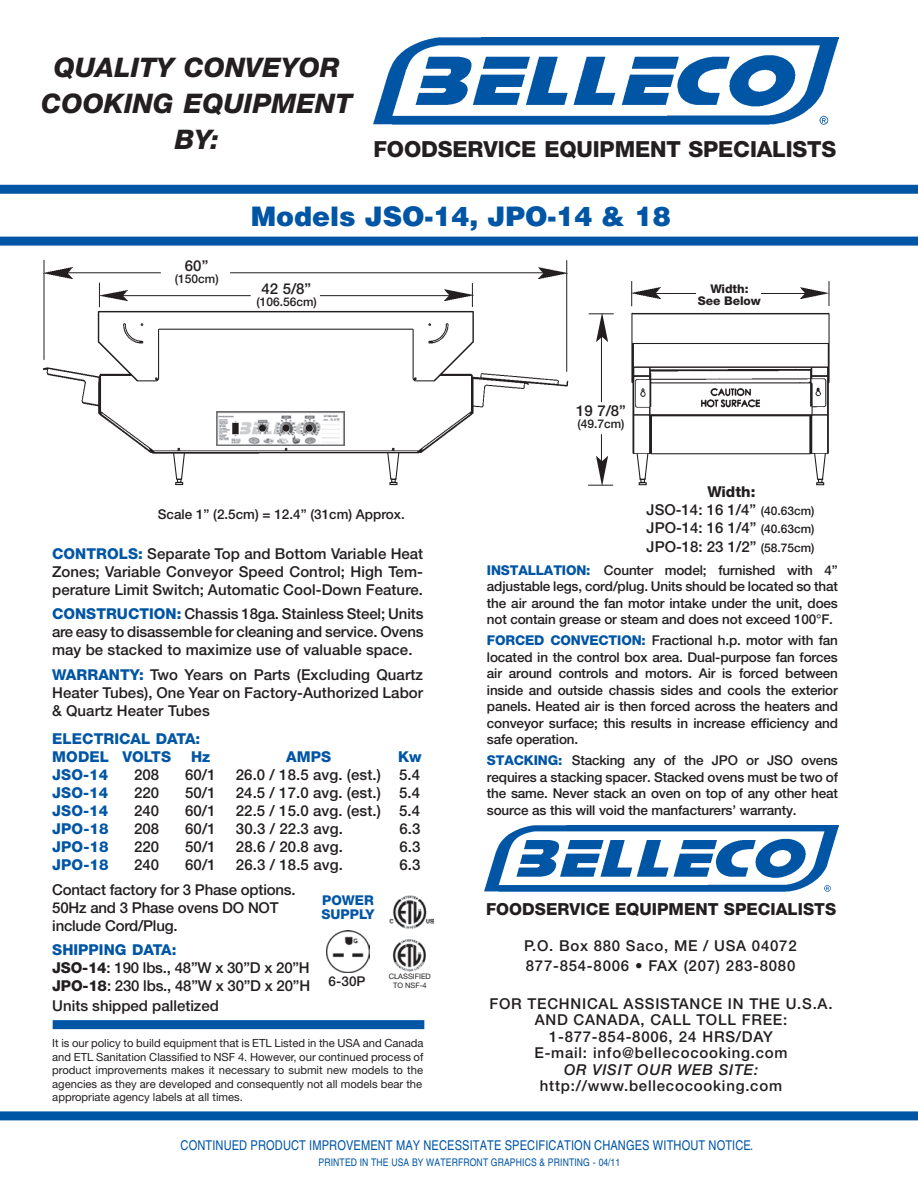
<style>
.page{position:relative;width:918px;height:1188px;background:#fff}
.page>*{position:absolute;margin:0;border:0;box-sizing:border-box;transform-origin:0 0}
.t1{font:italic 800 27px/36px "Helvetica Neue";letter-spacing:.005em;color:#231f20;text-align:center}
.t2{font:900 27px "Helvetica";color:#0155a5}
.t3{font:800 22.2px "Helvetica Neue";letter-spacing:-.005em;color:#231f20}
.t4{font:800 16.65px "Helvetica Neue";color:#231f20}
.t5{font:500 15px/18px "Helvetica Neue";letter-spacing:.005em;color:#231f20;text-align:justify}
.t6{font:500 15px/16.5px "Helvetica Neue";letter-spacing:.05em;color:#231f20;text-align:center}
.t7{font:500 15px/18px "Helvetica Neue";letter-spacing:-.015em;color:#231f20}
.t8{font:800 15px/18px "Helvetica Neue";letter-spacing:.005em;color:#0155a5}
.t9{font:italic 500 15px "Helvetica Neue";letter-spacing:.05em;color:#231f20}
.t10{font:500 13.5px/16.5px "Helvetica Neue";letter-spacing:-.01em;color:#231f20;text-align:justify}
.t11{font:condensed 13.5px "Helvetica";letter-spacing:.01em;color:#0155a5}
.t12{font:800 13.5px/13.5px "Helvetica Neue";color:#0155a5}
.t13{font:500 12px "Helvetica Neue";color:#231f20}
.t14{font:800 12px/12px "Helvetica Neue";color:#231f20;text-align:center}
.t15{font:11.25px/13.5px "Helvetica Neue";color:#231f20;text-align:justify}
.t16{font:condensed 10.5px "Helvetica";letter-spacing:.015em;color:#0155a5}
.t17{font:7.5px/9px "Helvetica Neue";color:#231f20;text-align:center}
.s1{font-weight:800;color:#0155a5}
.s2{color:#fff}
.s3{font-weight:800}
.s4{font-size:12px}
</style>
<div class="page">
<img style="left:374px;top:38px;width:465px;height:87px">
<div style="left:0;top:185px;width:918px;height:9px;background:#0155a5"></div>
<div style="left:0;top:237px;width:918px;height:9px;background:#0155a5"></div>
<div style="left:0;top:1111px;width:918px;height:9px;background:#0155a5"></div>
<img style="left:485px;top:826px;width:354px;height:66px">
<div style="left:53px;top:1020px;width:371px;height:9px;background:#0155a5"></div>
<img style="left:327px;top:930px;width:42px;height:42px">
<svg style="left:589px;top:313px;width:25px;height:1px"></svg>
<svg style="left:588px;top:485px;width:25px;height:1px"></svg>
<img style="left:596px;top:313px;width:11px;height:28px">
<img style="left:597px;top:457px;width:10px;height:28px">
<hr style="left:601px;top:335px;width:1px;height:128px;background:#231f20">
<div style="left:594px;top:403px;width:14px;height:30px;background:#fff"></div>
<img style="left:631px;top:305px;width:199px;height:150px">
<svg style="left:636px;top:452px;width:13px;height:33px"></svg>
<svg style="left:813px;top:452px;width:14px;height:33px"></svg>
<img style="left:44px;top:303px;width:525px;height:183px">
<svg style="left:172px;top:452px;width:14px;height:33px"></svg>
<svg style="left:387px;top:452px;width:13px;height:33px"></svg>
<img style="left:216px;top:411px;width:128px;height:35px">
<svg style="left:258px;top:424px;width:9px;height:9px"></svg>
<svg style="left:282px;top:424px;width:9px;height:9px"></svg>
<svg style="left:305px;top:424px;width:9px;height:9px"></svg>
<div style="left:233px;top:424px;width:5px;height:10px;background:#231f20"></div>
<div style="left:232px;top:423px;width:7px;height:11px;border:1px solid #231f20"></div>
<svg style="left:99px;top:283px;width:1px;height:24px"></svg>
<svg style="left:472px;top:283px;width:1px;height:24px"></svg>
<img style="left:445px;top:290px;width:28px;height:11px">
<img style="left:99px;top:290px;width:28px;height:11px">
<hr style="left:115px;top:295px;width:338px;height:1px;background:#231f20">
<div style="left:251px;top:292px;width:68px;height:15px;background:#fff"></div>
<svg style="left:631px;top:281px;width:1px;height:25px"></svg>
<svg style="left:829px;top:281px;width:1px;height:25px"></svg>
<img style="left:800px;top:288px;width:29px;height:10px">
<img style="left:632px;top:288px;width:28px;height:11px">
<hr style="left:651px;top:293px;width:161px;height:1px;background:#231f20">
<hr style="left:44px;top:260px;width:1px;height:100px;background:#231f20">
<hr style="left:566px;top:260px;width:1px;height:112px;background:#231f20">
<img style="left:539px;top:268px;width:28px;height:11px">
<img style="left:44px;top:268px;width:28px;height:10px">
<hr style="left:62px;top:272px;width:490px;height:1px;background:#231f20">
<div style="left:162px;top:269px;width:67px;height:15px;background:#fff"></div>
<div style="left:697px;top:281px;width:63px;height:28px;background:#fff"></div>
<img style="left:389px;top:895px;width:44px;height:34px">
<img style="left:392px;top:939px;width:34px;height:33px">
<h1 class="t1" style="left:41px;top:49px;width:313px">QUALITY CONVEYOR<br>COOKING EQUIPMENT<br>BY:</h1>
<h2 class="t3" style="left:374px;top:136px;width:464px">FOODSERVICE EQUIPMENT SPECIALISTS</h2>
<p class="t5" style="left:185px;top:257px;width:25px">60”</p>
<p class="t13" style="left:175px;top:271px;width:45px">(150cm)</p>
<h1 class="t2" style="left:251px;top:198px;width:421px">Models JSO-14, JPO-14 &amp; 18</h1>
<p class="t5" style="left:262px;top:279px;width:51px">42 5/8”</p>
<p class="t13" style="left:256px;top:294px;width:62px">(106.56cm)</p>
<p class="t14" style="left:698px;top:283px;width:64px">Width:<br>See Below</p>
<p class="t5" style="left:576px;top:402px;width:51px">19 7/8”</p>
<p class="t13" style="left:578px;top:417px;width:49px">(49.7cm)</p>
<p class="t10" style="left:158px;top:506px;width:249px">Scale 1” (2.5cm) = 12.4” (31cm) Approx.</p>
<p class="t5" style="left:52px;top:544px;width:373px"><span class="s1">CONTROLS:</span> Separate Top and Bottom Variable Heat Zones; Variable Conveyor Speed Control; High Tem&shy;perature Limit Switch; Automatic Cool-Down Feature.</p>
<p class="t5" style="left:52px;top:604px;width:373px"><span class="s1">CONSTRUCTION:</span> Chassis 18ga. Stainless Steel; Units are easy to disassemble for cleaning and service. Ovens may be stacked to maximize use of valuable space.</p>
<p class="t5" style="left:52px;top:666px;width:373px"><span class="s1">WARRANTY:</span> Two Years on Parts (Excluding Quartz Heater Tubes), One Year on Factory-Authorized Labor &amp; Quartz Heater Tubes</p>
<p class="t8" style="left:52px;top:730px;width:150px">ELECTRICAL DATA:<br>MODEL VOLTS</p>
<p class="t8" style="left:191px;top:748px;width:21px">Hz</p>
<p class="t8" style="left:286px;top:748px;width:46px">AMPS</p>
<p class="t8" style="left:398px;top:748px;width:25px">Kw</p>
<p class="t8" style="left:52px;top:766px;width:57px">JSO-14</p>
<p class="t5" style="left:134px;top:765px;width:27px">208</p>
<p class="t5" style="left:185px;top:765px;width:32px">60/1</p>
<p class="t5" style="left:236px;top:765px;width:186px">26.0 / 18.5 avg. (est.) 5.4</p>
<p class="t8" style="left:52px;top:784px;width:57px">JSO-14</p>
<p class="t5" style="left:134px;top:783px;width:27px">220</p>
<p class="t5" style="left:185px;top:783px;width:32px">50/1</p>
<p class="t5" style="left:236px;top:783px;width:186px">24.5 / 17.0 avg. (est.) 5.4</p>
<p class="t8" style="left:52px;top:802px;width:57px">JSO-14</p>
<p class="t5" style="left:134px;top:801px;width:27px">240</p>
<p class="t5" style="left:185px;top:801px;width:32px">60/1</p>
<p class="t5" style="left:236px;top:801px;width:186px">22.5 / 15.0 avg. (est.) 5.4</p>
<p class="t8" style="left:52px;top:820px;width:58px">JPO-18</p>
<p class="t5" style="left:134px;top:819px;width:27px">208</p>
<p class="t5" style="left:185px;top:819px;width:32px">60/1</p>
<p class="t5" style="left:236px;top:819px;width:186px">30.3 / 22.3 avg. <span class="s2">(est.)</span> 6.3</p>
<p class="t8" style="left:52px;top:838px;width:58px">JPO-18</p>
<p class="t5" style="left:134px;top:837px;width:27px">220</p>
<p class="t5" style="left:185px;top:837px;width:32px">50/1</p>
<p class="t5" style="left:236px;top:837px;width:186px">28.6 / 20.8 avg. <span class="s2">(est.)</span> 6.3</p>
<p class="t8" style="left:52px;top:856px;width:58px">JPO-18</p>
<p class="t5" style="left:134px;top:855px;width:27px">240</p>
<p class="t5" style="left:185px;top:855px;width:32px">60/1</p>
<p class="t7" style="left:52px;top:852px;width:370px;line-height:25.5px;text-indent:184px">26.3 / 18.5 avg. <span class="s2">(est.)</span> 6.3<br>Contact factory for 3 Phase options.</p>
<p class="t7" style="left:52px;top:899px;width:228px">50Hz and 3 Phase ovens DO NOT include Cord/Plug.</p>
<p class="t12" style="left:321px;top:894px;width:55px">POWER<br>SUPPLY</p>
<p class="t7" style="left:52px;top:940px;width:259px"><span class="s1">SHIPPING DATA:<br></span><span class="s3">JSO-14</span>: 190 lbs., 48”W x 30”D x 20”H<br><span class="s3">JPO-18</span>: 230 lbs., 48”W x 30”D x 20”H</p>
<p class="t5" style="left:52px;top:996px;width:168px">Units shipped palletized</p>
<p class="t10" style="left:328px;top:973px;width:39px">6-30P</p>
<p class="t17" style="left:389px;top:972px;width:44px">CLASSIFIED<br>TO NSF-4</p>
<p class="t15" style="left:52px;top:1036px;width:373px">It is our policy to build equipment that is ETL Listed in the USA and Canada and ETL Sanitation Classified to NSF 4. However, our continued process of product improvements makes it necessary to submit new models to the agencies as they are developed and consequently not all models bear the appropriate agency labels at all times.</p>
<p class="t5" style="left:647px;top:482px;width:170px;text-align:center"><span class="s3">Width:<br></span>JSO-14: 16 1/4” <span class="s4">(40.63cm)<br></span>JPO-14: 16 1/4” <span class="s4">(40.63cm)<br></span>JPO-18: 23 1/2” <span class="s4">(58.75cm)</span></p>
<p class="t10" style="left:487px;top:562px;width:353px"><span class="s1">INSTALLATION:</span> Counter model; furnished with 4” adjustable legs, cord/plug. Units should be located so that the air around the fan motor intake under the unit, does not contain grease or steam and does not exceed 100°F.</p>
<p class="t10" style="left:487px;top:632px;width:353px"><span class="s1">FORCED CONVECTION:</span> Fractional h.p. motor with fan located in the control box area. Dual-purpose fan forces air around controls and motors. Air is forced between inside and outside chassis sides and cools the exterior panels. Heated air is then forced across the heaters and conveyor surface; this results in increase efficiency and safe operation.</p>
<p class="t10" style="left:487px;top:752px;width:353px"><span class="s1">STACKING:</span> Stacking any of the JPO or JSO ovens requires a stacking spacer. Stacked ovens must be two of the same. Never stack an oven on top of any other heat source as this will void the manfacturers’ warranty.</p>
<p class="t4" style="left:486px;top:899px;width:352px">FOODSERVICE EQUIPMENT SPECIALISTS</p>
<p class="t6" style="left:524px;top:936px;width:274px;line-height:19.6px;text-align:left">P.O. Box 880 Saco, ME / USA 04072<br>877-854-8006 • FAX (207) 283-8080</p>
<p class="t6" style="left:490px;top:995px;width:345px">FOR TECHNICAL ASSISTANCE IN THE U.S.A.<br>AND CANADA, CALL TOLL FREE:<br>1-877-854-8006, 24 HRS/DAY<br>E-mail: info@bellecocooking.com</p>
<p class="t9" style="left:564px;top:1060px;width:196px">OR VISIT OUR WEB SITE:</p>
<p class="t6" style="left:540px;top:1078px;width:244px">http://www.bellecocooking.com</p>
<p class="t11" style="left:181px;top:1137px;width:574px">CONTINUED PRODUCT IMPROVEMENT MAY NECESSITATE SPECIFICATION CHANGES WITHOUT NOTICE.</p>
<p class="t16" style="left:319px;top:1156px;width:303px">PRINTED IN THE USA BY WATERFRONT GRAPHICS &amp; PRINTING - 04/11</p>
</div>
